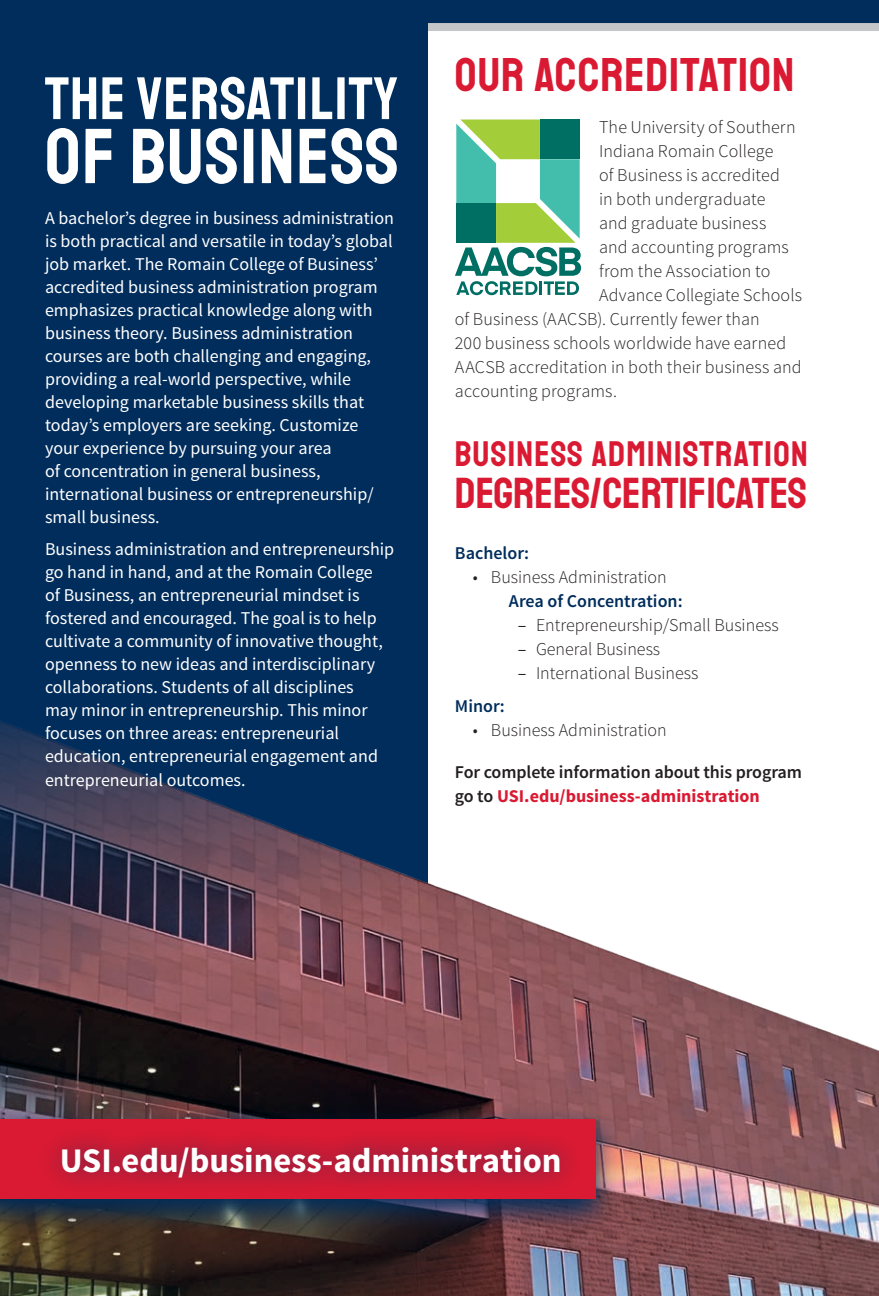
<style>
.page{position:relative;width:879px;height:1296px;background:#fff}
.page>*{position:absolute;margin:0;border:0;box-sizing:border-box;transform-origin:0 0}
.t1{font:78px "Staatliches";letter-spacing:.02em;color:#fff}
.t2{font:60px "Staatliches";letter-spacing:.02em;color:#fff}
.t3{font:48px "Staatliches";letter-spacing:.02em;color:#da1a32}
.t4{font:44px "Staatliches";color:#da1a32}
.t5{font:36px "Staatliches";letter-spacing:.035em;color:#da1a32}
.t6{font:700 34.6px "Source Sans Pro";color:#fff}
.t7{font:18px/23px "Source Sans Pro";color:#fff}
.t8{font:300 18px "Source Sans Pro";letter-spacing:.005em;color:#231f20}
.t9{font:600 18px/24px "Source Sans Pro";letter-spacing:-.005em;color:#231f20}
.t10{font:600 18px "Source Sans Pro";color:#002d5c}
.s1{font-weight:400}
.s2{font-weight:700;color:#da1a32}
</style>
<div class="page">
<svg style="left:428px;top:0;width:450px;height:31px;background:#325477"></svg>
<div style="left:0;top:0;width:428px;height:1296px;background:#002d5c"></div>
<img style="left:0;top:721px;width:878px;height:575px">
<svg style="left:455px;top:120px;width:126px;height:175px"></svg>
<img style="left:0;top:1106px;width:619px;height:128px">
<div style="left:0;top:1119px;width:595px;height:80px;background:#da1a32"></div>
<div style="left:39px;top:1123px;width:544px;height:75px;background:#002d5c;opacity:.63"></div>
<h2 class="t2" style="left:45px;top:59px;width:354px">THE VERSATILITY</h2>
<h1 class="t1" style="left:45px;top:105px;width:355px">OF BUSINESS</h1>
<p class="t7" style="left:45px;top:207px;width:350px">A bachelor’s degree in business administration is both practical and versatile in today’s global job market. The Romain College of Business’ accredited business administration program emphasizes practical knowledge along with business theory. Business administration courses are both challenging and engaging, providing a real-world perspective, while developing marketable business skills that today’s employers are seeking. Customize your experience by pursuing your area<br>of concentration in general business, international business or entrepreneurship/ small business.</p>
<p class="t7" style="left:45px;top:538px;width:350px">Business administration and entrepreneurship go hand in hand, and at the Romain College<br>of Business, an entrepreneurial mindset is fostered and encouraged. The goal is to help cultivate a community of innovative thought, openness to new ideas and interdisciplinary collaborations. Students of all disciplines<br>may minor in entrepreneurship. This minor focuses on three areas: entrepreneurial education, entrepreneurial engagement and entrepreneurial outcomes.</p>
<h3 class="t3" style="left:454px;top:42px;width:341px">OUR ACCREDITATION</h3>
<p class="t8" style="left:599px;top:116px;width:198px">The University of Southern</p>
<p class="t8" style="left:599px;top:140px;width:176px">Indiana Romain College</p>
<p class="t8" style="left:599px;top:164px;width:182px">of Business is accredited</p>
<p class="t8" style="left:599px;top:188px;width:168px">in both undergraduate</p>
<p class="t8" style="left:599px;top:212px;width:169px">and graduate business</p>
<p class="t8" style="left:599px;top:236px;width:191px">and accounting programs</p>
<p class="t8" style="left:599px;top:260px;width:173px">from the Association to</p>
<p class="t8" style="left:599px;top:284px;width:204px">Advance Collegiate Schools</p>
<p class="t8" style="left:454px;top:308px;width:306px">of Business (AACSB). Currently fewer than</p>
<p class="t8" style="left:454px;top:332px;width:333px">200 business schools worldwide have earned</p>
<p class="t8" style="left:454px;top:356px;width:348px">AACSB accreditation in both their business and</p>
<p class="t8" style="left:454px;top:380px;width:163px">accounting programs.</p>
<h3 class="t5" style="left:454px;top:429px;width:354px">BUSINESS ADMINISTRATION</h3>
<h3 class="t4" style="left:454px;top:463px;width:353px">DEGREES/CERTIFICATES</h3>
<p class="t10" style="left:454px;top:541px;width:76px">Bachelor:</p>
<p class="t8" style="left:472px;top:566px;width:195px">• Business Administration</p>
<p class="t10" style="left:508px;top:589px;width:175px">Area of Concentration:</p>
<p class="t8" style="left:518px;top:614px;width:262px"><span class="s1">–</span> Entrepreneurship/Small Business</p>
<p class="t8" style="left:518px;top:638px;width:144px"><span class="s1">–</span> General Business</p>
<p class="t8" style="left:518px;top:662px;width:182px"><span class="s1">–</span> International Business</p>
<p class="t10" style="left:454px;top:694px;width:51px">Minor:</p>
<p class="t8" style="left:472px;top:719px;width:195px">• Business Administration</p>
<p class="t9" style="left:454px;top:760px;width:348px">For complete information about this program go to <span class="s2">USI.edu/business-administration</span></p>
<h3 class="t6" style="left:60px;top:1138px;width:503px">USI.edu/business-administration</h3>
</div>
